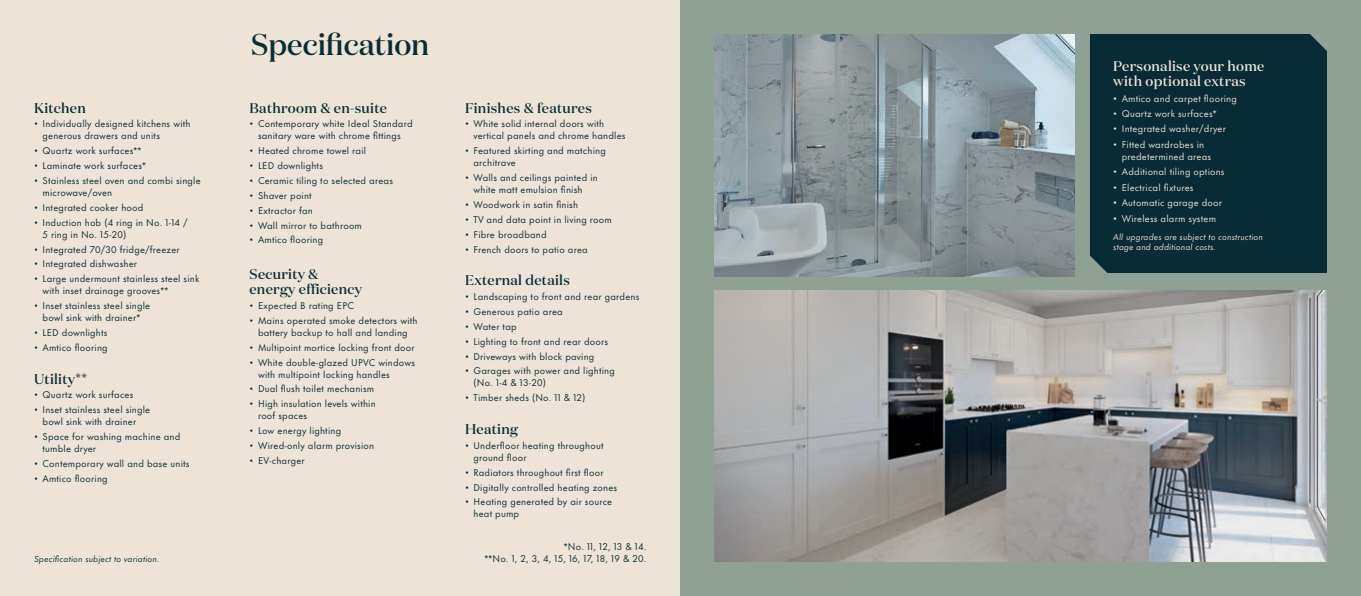
<style>
.page{position:relative;width:1361px;height:596px;background:#fff}
.page>*{position:absolute;margin:0;border:0;box-sizing:border-box;transform-origin:0 0}
.t1{font:500 30px "Domaine Display";color:#072d35}
.t2{font:500 14px/15px "Domaine Display";letter-spacing:.02em;color:#072c35}
.t3{font:500 14px/15px "Domaine Display";letter-spacing:.02em;color:#eee3d7}
.t4{font:9px/12px "Futura Now Text";letter-spacing:.02em;color:#072c35}
.t5{font:9px/12px "Futura Now Text";letter-spacing:.02em;color:#eee3d7}
.t6{font:italic 8px/10px "Futura Now Text";letter-spacing:.02em;color:#eee3d7}
.t7{font:italic 8px "Futura Now Text";letter-spacing:.02em;color:#072d35}
.s1{color:#072d35}
</style>
<div class="page">
<div style="left:0;top:0;width:1361px;height:595px;background:#eee3d7"></div>
<div style="left:680px;top:0;width:681px;height:595px;background:#8fa193"></div>
<div style="left:1090px;top:34px;width:237px;height:239px;background:#082c35"></div>
<svg style="left:1310px;top:34px;width:17px;height:17px"></svg>
<svg style="left:1072px;top:254px;width:35px;height:23px"></svg>
<img style="left:714px;top:34px;width:360px;height:242px">
<img style="left:714px;top:290px;width:613px;height:271px">
<h2 class="t2" style="left:34px;top:100px;width:53px">Kitchen</h2>
<p class="t4" style="left:43px;top:117px;width:149px;text-indent:-9px">• Individually designed kitchens with generous drawers and units</p>
<p class="t4" style="left:34px;top:144px;width:109px">• Quartz work surfaces**</p>
<p class="t4" style="left:34px;top:159px;width:113px">• Laminate work surfaces*</p>
<p class="t4" style="left:43px;top:174px;width:160px;text-indent:-9px">• Stainless steel oven and combi single microwave/oven</p>
<p class="t4" style="left:34px;top:201px;width:111px">• Integrated cooker hood</p>
<p class="t4" style="left:43px;top:215px;width:147px;text-indent:-9px">• Induction hob (4 ring in No. 1-14 /<br>5 ring in No. 15-20)</p>
<p class="t4" style="left:34px;top:242px;width:147px">• Integrated 70/30 fridge/freezer</p>
<p class="t4" style="left:34px;top:257px;width:105px">• Integrated dishwasher</p>
<p class="t4" style="left:43px;top:272px;width:158px;text-indent:-9px">• Large undermount stainless steel sink with inset drainage grooves**</p>
<p class="t4" style="left:34px;top:299px;width:118px;text-align:center">• Inset stainless steel single bowl sink with drainer*</p>
<p class="t4" style="left:34px;top:326px;width:75px">• LED downlights</p>
<p class="t4" style="left:34px;top:340px;width:75px">• Amtico flooring</p>
<h2 class="t2" style="left:34px;top:371px;width:55px">Utility**</h2>
<p class="t4" style="left:34px;top:388px;width:101px">• Quartz work surfaces</p>
<p class="t4" style="left:43px;top:403px;width:109px;text-indent:-9px">• Inset stainless steel single bowl sink with drainer</p>
<p class="t4" style="left:43px;top:430px;width:139px;text-indent:-9px">• Space for washing machine and tumble dryer</p>
<p class="t4" style="left:34px;top:456px;width:157px">• Contemporary wall and base units</p>
<p class="t4" style="left:34px;top:471px;width:75px">• Amtico flooring</p>
<p class="t7" style="left:34px;top:552px;width:127px">Specification subject to variation.</p>
<h1 class="t1" style="left:251px;top:25px;width:180px">Specification</h1>
<h2 class="t2" style="left:249px;top:100px;width:139px">Bathroom &amp; en-suite</h2>
<p class="t4" style="left:249px;top:117px;width:165px;text-align:center">• Contemporary white Ideal Standard sanitary ware with chrome fittings</p>
<p class="t4" style="left:249px;top:144px;width:118px">• Heated chrome towel rail</p>
<p class="t4" style="left:249px;top:159px;width:75px">• LED downlights</p>
<p class="t4" style="left:249px;top:174px;width:145px">• Ceramic tiling to selected areas</p>
<p class="t4" style="left:249px;top:189px;width:64px">• Shaver point</p>
<p class="t4" style="left:249px;top:203px;width:65px">• Extractor fan</p>
<p class="t4" style="left:249px;top:218px;width:114px">• Wall mirror to bathroom</p>
<p class="t4" style="left:249px;top:233px;width:75px">• Amtico flooring</p>
<h2 class="t2" style="left:249px;top:266px;width:114px">Security &amp; energy efficiency</h2>
<p class="t4" style="left:249px;top:299px;width:106px">• Expected B rating EPC</p>
<p class="t4" style="left:249px;top:313px;width:169px;text-align:center">• Mains operated smoke detectors with battery backup to hall and landing</p>
<p class="t4" style="left:249px;top:340px;width:167px">• Multipoint mortice locking front door</p>
<p class="t4" style="left:258px;top:355px;width:158px;text-indent:-9px">• White double-glazed UPVC windows with multipoint locking handles</p>
<p class="t4" style="left:249px;top:382px;width:126px">• Dual flush toilet mechanism</p>
<p class="t4" style="left:258px;top:397px;width:119px;text-indent:-9px">• High insulation levels within roof spaces</p>
<p class="t4" style="left:249px;top:424px;width:93px">• Low energy lighting</p>
<p class="t4" style="left:249px;top:438px;width:126px">• Wired-only alarm provision</p>
<p class="t4" style="left:249px;top:453px;width:57px">• EV-charger</p>
<h2 class="t2" style="left:465px;top:100px;width:128px">Fin<span class="s1">ishes &amp;</span> features</h2>
<p class="t4" style="left:473px;top:117px;width:154px;text-indent:-9px">• White solid internal doors with vertical panels and chrome handles</p>
<p class="t4" style="left:473px;top:144px;width:134px;text-indent:-9px">• Featured skirting and matching architrave</p>
<p class="t4" style="left:473px;top:171px;width:126px;text-indent:-9px">• Walls and ceilings painted in white matt emulsion finish</p>
<p class="t4" style="left:465px;top:198px;width:115px">• Woodwork in satin finish</p>
<p class="t4" style="left:465px;top:213px;width:148px">• TV and data point in living room</p>
<p class="t4" style="left:465px;top:227px;width:83px">• Fibre broadband</p>
<p class="t4" style="left:465px;top:242px;width:124px">• French doors to patio area</p>
<h2 class="t2" style="left:465px;top:272px;width:106px">External details</h2>
<p class="t4" style="left:465px;top:290px;width:176px">• Landscaping to front and rear gardens</p>
<p class="t4" style="left:465px;top:305px;width:99px">• Generous patio area</p>
<p class="t4" style="left:465px;top:319px;width:53px">• Water tap</p>
<p class="t4" style="left:465px;top:334px;width:145px">• Lighting to front and rear doors</p>
<p class="t4" style="left:465px;top:349px;width:131px">• Driveways with block paving</p>
<p class="t4" style="left:473px;top:364px;width:143px;text-indent:-9px">• Garages with power and lighting (No. 1-4 &amp; 13-20)</p>
<p class="t4" style="left:465px;top:391px;width:122px">• Timber sheds (No. 11 &amp; 12)</p>
<h2 class="t2" style="left:465px;top:421px;width:54px">Heating</h2>
<p class="t4" style="left:473px;top:438px;width:132px;text-indent:-9px">• Underfloor heating throughout ground floor</p>
<p class="t4" style="left:465px;top:465px;width:140px">• Radiators throughout first floor</p>
<p class="t4" style="left:465px;top:480px;width:154px">• Digitally controlled heating zones</p>
<p class="t4" style="left:473px;top:495px;width:140px;text-indent:-9px">• Heating generated by air source heat pump</p>
<p class="t4" style="left:484px;top:539px;width:163px;text-align:right">*No. 11, 12, 13 &amp; 14.<br>**No. 1, 2, 3, 4, 15, 16, 17, 18, 19 &amp; 20.</p>
<h2 class="t3" style="left:1113px;top:59px;width:153px">Personalise your home with optional extras</h2>
<p class="t5" style="left:1113px;top:92px;width:125px">• Amtico and carpet flooring</p>
<p class="t5" style="left:1113px;top:107px;width:105px">• Quartz work surfaces*</p>
<p class="t5" style="left:1113px;top:122px;width:114px">• Integrated washer/dryer</p>
<p class="t5" style="left:1121px;top:138px;width:91px;text-indent:-9px">• Fitted wardrobes in predetermined areas</p>
<p class="t5" style="left:1113px;top:165px;width:113px">• Additional tiling options</p>
<p class="t5" style="left:1113px;top:181px;width:82px">• Electrical fixtures</p>
<p class="t5" style="left:1113px;top:196px;width:110px">• Automatic garage door</p>
<p class="t5" style="left:1113px;top:211px;width:104px">• Wireless alarm system</p>
<p class="t6" style="left:1113px;top:231px;width:151px">All upgrades are subject to construction stage and additional costs.</p>
</div>
